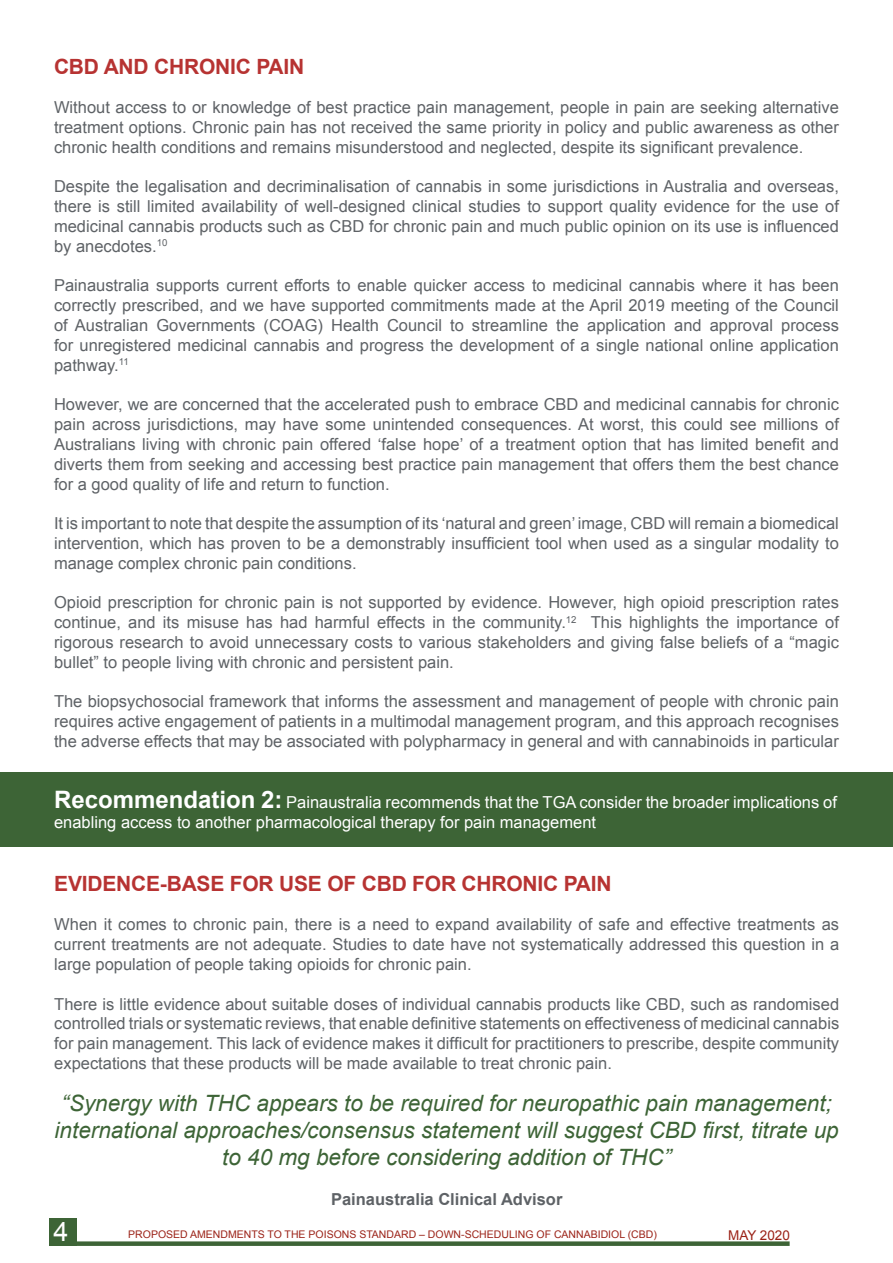
<style>
.page{position:relative;width:893px;height:1263px;background:#fff}
.page>*{position:absolute;margin:0;border:0;box-sizing:border-box;transform-origin:0 0}
.t1{font:27px "Arial";color:#fff}
.t2{font:italic 22.5px/27px "Arial";color:#3d6436;text-align:center}
.t3{font:700 21px "Arial";letter-spacing:-.01em;color:#b73332}
.t4{font:16.5px/19.8px "Arial";color:#5e6266;text-align:justify}
.t5{font:16.5px/19.8px "Arial";color:#fff}
.t6{font:700 16.5px "Arial";color:#5e6266}
.t7{font:13.5px "Arial";color:#9b2217}
.t8{font:10.5px "Arial";color:#9b2217}
.s1{font-weight:700;font-size:24px}
</style>
<div class="page">
<div style="left:49px;top:1218px;width:27px;height:28px;background:#3d6436"></div>
<div style="left:50px;top:1241px;width:740px;height:5px;background:#3d6436"></div>
<div style="left:0;top:772px;width:893px;height:74px;background:#3d6436"></div>
<p class="t3" style="left:54px;top:52px;width:252px">CBD AND CHRONIC PAIN</p>
<p class="t4" style="left:54px;top:98px;width:786px">Without access to or knowledge of best practice pain management, people in pain are seeking alternative treatment options. Chronic pain has not received the same priority in policy and public awareness as other chronic health conditions and remains misunderstood and neglected, despite its significant prevalence.</p>
<p class="t4" style="left:54px;top:177px;width:786px">Despite the legalisation and decriminalisation of cannabis in some jurisdictions in Australia and overseas, there is still limited availability of well-designed clinical studies to support quality evidence for the use of medicinal cannabis products such as CBD for chronic pain and much public opinion on its use is influenced by anecdotes.<sup>10</sup></p>
<p class="t4" style="left:54px;top:276px;width:786px">Painaustralia supports current efforts to enable quicker access to medicinal cannabis where it has been correctly prescribed, and we have supported commitments made at the April 2019 meeting of the Council of Australian Governments (COAG) Health Council to streamline the application and approval process for unregistered medicinal cannabis and progress the development of a single national online application pathway.<sup>11</sup></p>
<p class="t4" style="left:54px;top:395px;width:786px">However, we are concerned that the accelerated push to embrace CBD and medicinal cannabis for chronic pain across jurisdictions, may have some unintended consequences. At worst, this could see millions of Australians living with chronic pain offered ‘false hope’ of a treatment option that has limited benefit and diverts them from seeking and accessing best practice pain management that offers them the best chance for a good quality of life and return to function.</p>
<p class="t4" style="left:54px;top:514px;width:786px">It is important to note that despite the assumption of its ‘natural and green’ image, CBD will remain a biomedical intervention, which has proven to be a demonstrably insufficient tool when used as a singular modality to manage complex chronic pain conditions.</p>
<p class="t4" style="left:54px;top:593px;width:786px">Opioid prescription for chronic pain is not supported by evidence. However, high opioid prescription rates continue, and its misuse has had harmful effects in the community.<sup>12</sup> This highlights the importance of rigorous research to avoid unnecessary costs to various stakeholders and giving false beliefs of a “magic bullet” to people living with chronic and persistent pain.</p>
<p class="t4" style="left:54px;top:692px;width:786px">The biopsychosocial framework that informs the assessment and management of people with chronic pain requires active engagement of patients in a multimodal management program, and this approach recognises the adverse effects that may be associated with polypharmacy in general and with cannabinoids in particular</p>
<p class="t5" style="left:54px;top:792px;width:784px"><span class="s1">Recommendation 2:</span> Painaustralia recommends that the TGA consider the broader implications of enabling access to another pharmacological therapy for pain management</p>
<p class="t3" style="left:54px;top:869px;width:559px">EVIDENCE-BASE FOR USE OF CBD FOR CHRONIC PAIN</p>
<p class="t4" style="left:54px;top:915px;width:786px">When it comes to chronic pain, there is a need to expand availability of safe and effective treatments as current treatments are not adequate. Studies to date have not systematically addressed this question in a large population of people taking opioids for chronic pain.</p>
<p class="t4" style="left:54px;top:994px;width:786px">There is little evidence about suitable doses of individual cannabis products like CBD, such as randomised controlled trials or systematic reviews, that enable definitive statements on effectiveness of medicinal cannabis for pain management. This lack of evidence makes it difficult for practitioners to prescribe, despite community expectations that these products will be made available to treat chronic pain.</p>
<p class="t2" style="left:55px;top:1090px;width:786px">“Synergy with THC appears to be required for neuropathic pain management; international approaches/consensus statement will suggest CBD first, titrate up to 40 mg before considering addition of THC”</p>
<p class="t6" style="left:331px;top:1188px;width:233px">Painaustralia Clinical Advisor</p>
<h1 class="t1" style="left:53px;top:1214px;width:17px">4</h1>
<p class="t8" style="left:128px;top:1227px;width:530px">PROPOSED AMENDMENTS TO THE POISONS STANDARD – DOWN-SCHEDULING OF CANNABIDIOL (CBD)</p>
<p class="t7" style="left:728px;top:1226px;width:63px">MAY 2020</p>
</div>
